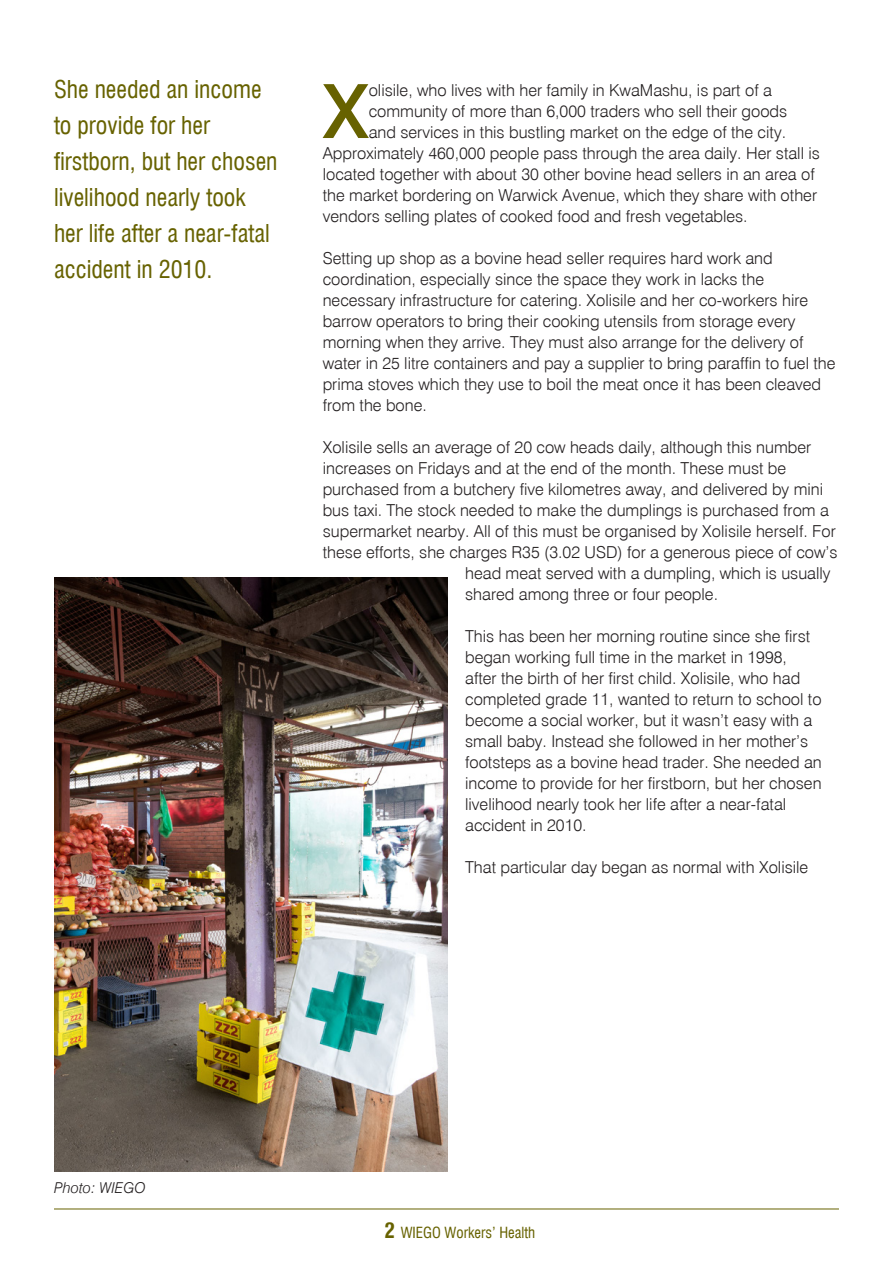
<style>
.page{position:relative;width:893px;height:1263px;background:#fff}
.page>*{position:absolute;margin:0;border:0;box-sizing:border-box;transform-origin:0 0}
.t1{font:500 74.85px "Swiss 721 BT";color:#676200}
.t2{font:condensed 24px/36px "Swiss 721 BT";color:#676200}
.t3{font:300 16.5px/21px "Swiss 721 BT";color:#231f20}
.t4{font:condensed 15px "Swiss 721 BT";color:#676200}
.t5{font:italic 300 15px "Swiss 721 BT";color:#231f20}
.s1{font-weight:700;font-size:21px}
</style>
<div class="page">
<hr style="left:54px;top:1208px;width:785px;height:1px;background:#676200">
<img style="left:54px;top:577px;width:393px;height:594px">
<h2 class="t2" style="left:54px;top:73px;width:225px">She needed an income to provide for her firstborn, but her chosen livelihood nearly took her life after a near-fatal accident in 2010.</h2>
<h1 class="t1" style="left:323px;top:68px;width:47px">X</h1>
<p class="t3" style="left:369px;top:81px;width:405px">olisile, who lives with her family in KwaMashu, is part of a</p>
<p class="t3" style="left:369px;top:102px;width:420px">community of more than 6,000 traders who sell their goods</p>
<p class="t3" style="left:369px;top:123px;width:419px">and services in this bustling market on the edge of the city.</p>
<p class="t3" style="left:323px;top:144px;width:499px">Approximately 460,000 people pass through the area daily. Her stall is</p>
<p class="t3" style="left:323px;top:165px;width:493px">located together with about 30 other bovine head sellers in an area of</p>
<p class="t3" style="left:323px;top:186px;width:496px">the market bordering on Warwick Avenue, which they share with other</p>
<p class="t3" style="left:323px;top:207px;width:426px">vendors selling plates of cooked food and fresh vegetables.</p>
<p class="t3" style="left:323px;top:249px;width:514px">Setting up shop as a bovine head seller requires hard work and coordination, especially since the space they work in lacks the necessary infrastructure for catering. Xolisile and her co-workers hire barrow operators to bring their cooking utensils from storage every morning when they arrive. They must also arrange for the delivery of water in 25 litre containers and pay a supplier to bring paraffin to fuel the prima stoves which they use to boil the meat once it has been cleaved from the bone.</p>
<p class="t3" style="left:323px;top:438px;width:490px">Xolisile sells an average of 20 cow heads daily, although this number</p>
<p class="t3" style="left:323px;top:459px;width:465px">increases on Fridays and at the end of the month. These must be</p>
<p class="t3" style="left:323px;top:479px;width:502px">purchased from a butchery five kilometres away, and delivered by mini</p>
<p class="t3" style="left:323px;top:501px;width:508px">bus taxi. The stock needed to make the dumplings is purchased from a</p>
<p class="t3" style="left:323px;top:522px;width:515px">supermarket nearby. All of this must be organised by Xolisile herself. For</p>
<p class="t3" style="left:323px;top:543px;width:516px">these efforts, she charges R35 (3.02 USD) for a generous piece of cow’s</p>
<p class="t3" style="left:465px;top:564px;width:367px">head meat served with a dumpling, which is usually</p>
<p class="t3" style="left:465px;top:585px;width:254px">shared among three or four people.</p>
<p class="t3" style="left:465px;top:626px;width:358px">This has been her morning routine since she first began working full time in the market in 1998, after the birth of her first child. Xolisile, who had completed grade 11, wanted to return to school to become a social worker, but it wasn’t easy with a small baby. Instead she followed in her mother’s footsteps as a bovine head trader. She needed an income to provide for her firstborn, but her chosen livelihood nearly took her life after a near-fatal accident in 2010.</p>
<p class="t3" style="left:465px;top:858px;width:345px">That particular day began as normal with Xolisile</p>
<p class="t5" style="left:54px;top:1179px;width:93px">Photo: WIEGO</p>
<p class="t4" style="left:385px;top:1226px;width:152px"><span class="s1">2</span> WIEGO Workers’ Health</p>
</div>
